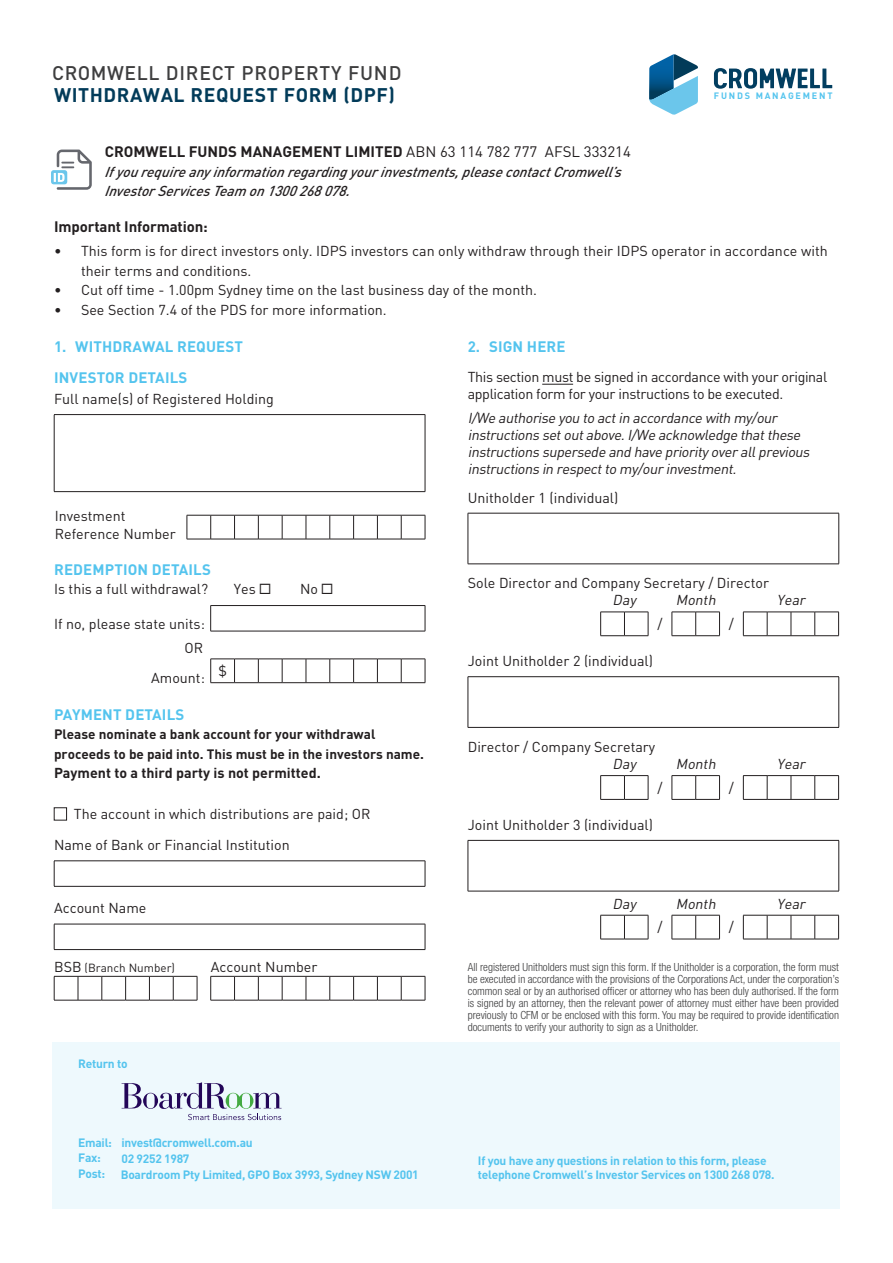
<style>
.page{position:relative;width:893px;height:1263px;background:#fff}
.page>*{position:absolute;margin:0;border:0;box-sizing:border-box;transform-origin:0 0}
.t1{font:700 19.5px "DIN";letter-spacing:.03em;color:#023b59}
.t2{font:500 19.5px "DINOT";letter-spacing:.04em;color:#3e3e3f}
.t3{font:700 15px "DIN";color:#231f20}
.t4{font:700 15px/30.8px "DINOT";letter-spacing:.01em;color:#54c4ee}
.t5{font:14.25px/19.5px "DIN";color:#231f20}
.t6{font:italic 14.25px/17.1px "DIN";color:#231f20}
.t7{font:italic 500 14.25px/19.5px "DINOT";color:#231f20}
.t8{font:14.25px/17.1px "DIN";letter-spacing:-.025em;color:#231f20}
.t9{font:700 14.25px "DIN";color:#231f20}
.t10{font:700 13.5px/19.5px "DIN";color:#231f20}
.t11{font:700 12px/16px "DIN";letter-spacing:-.02em;color:#54c4ee}
.t12{font:11.7px "DIN";color:#231f20}
.t13{font:300 condensed 11.25px/12px "Helvetica Neue LT Std";color:#3e3e3f;text-align:justify}
.t14{font:700 9.15px "DIN";letter-spacing:.195em;color:#54c4ee}
.s1{font-weight:400}
.s2{font-size:14.25px}
</style>
<div class="page">
<svg style="left:649px;top:54px;width:49px;height:61px"></svg>
<svg style="left:714px;top:68px;width:118px;height:21px"></svg>
<svg style="left:51px;top:170px;width:16px;height:14px"></svg>
<svg style="left:54px;top:150px;width:38px;height:40px"></svg>
<div style="left:53px;top:1042px;width:787px;height:167px;background:#eef9fd"></div>
<hr style="left:425px;top:415px;width:1px;height:76px;background:#231f20">
<hr style="left:54px;top:415px;width:1px;height:76px;background:#231f20">
<hr style="left:54px;top:414px;width:371px;height:1px;background:#231f20">
<hr style="left:54px;top:491px;width:371px;height:1px;background:#231f20">
<hr style="left:542px;top:384px;width:31px;height:1px;background:#231f20">
<hr style="left:838px;top:513px;width:1px;height:51px;background:#231f20">
<hr style="left:468px;top:513px;width:1px;height:51px;background:#231f20">
<hr style="left:468px;top:513px;width:371px;height:1px;background:#231f20">
<hr style="left:468px;top:564px;width:371px;height:1px;background:#231f20">
<svg style="left:672px;top:612px;width:48px;height:24px"></svg>
<svg style="left:743px;top:612px;width:96px;height:24px"></svg>
<svg style="left:600px;top:612px;width:49px;height:24px"></svg>
<hr style="left:838px;top:677px;width:1px;height:50px;background:#231f20">
<hr style="left:468px;top:677px;width:1px;height:50px;background:#231f20">
<hr style="left:468px;top:676px;width:371px;height:1px;background:#231f20">
<hr style="left:468px;top:727px;width:371px;height:1px;background:#231f20">
<svg style="left:672px;top:775px;width:48px;height:25px"></svg>
<svg style="left:743px;top:775px;width:96px;height:25px"></svg>
<svg style="left:600px;top:775px;width:49px;height:25px"></svg>
<hr style="left:838px;top:840px;width:1px;height:51px;background:#231f20">
<hr style="left:468px;top:840px;width:1px;height:51px;background:#231f20">
<hr style="left:468px;top:840px;width:371px;height:1px;background:#231f20">
<hr style="left:468px;top:891px;width:371px;height:1px;background:#231f20">
<svg style="left:672px;top:915px;width:48px;height:25px"></svg>
<svg style="left:743px;top:915px;width:96px;height:25px"></svg>
<svg style="left:600px;top:915px;width:49px;height:25px"></svg>
<svg style="left:187px;top:515px;width:239px;height:25px"></svg>
<svg style="left:425px;top:606px;width:1px;height:25px"></svg>
<svg style="left:210px;top:606px;width:1px;height:25px"></svg>
<hr style="left:210px;top:605px;width:215px;height:1px;background:#231f20">
<hr style="left:210px;top:631px;width:215px;height:1px;background:#231f20">
<svg style="left:210px;top:659px;width:216px;height:24px"></svg>
<div style="left:54px;top:807px;width:13px;height:13px;border:1px solid #231f20"></div>
<svg style="left:425px;top:861px;width:1px;height:25px"></svg>
<svg style="left:54px;top:861px;width:1px;height:25px"></svg>
<hr style="left:54px;top:860px;width:371px;height:1px;background:#231f20">
<hr style="left:54px;top:886px;width:371px;height:1px;background:#231f20">
<svg style="left:425px;top:924px;width:1px;height:25px"></svg>
<svg style="left:54px;top:925px;width:1px;height:24px"></svg>
<hr style="left:54px;top:924px;width:371px;height:1px;background:#231f20">
<hr style="left:54px;top:949px;width:371px;height:1px;background:#231f20">
<svg style="left:54px;top:976px;width:144px;height:25px"></svg>
<svg style="left:210px;top:976px;width:216px;height:25px"></svg>
<svg style="left:122px;top:1082px;width:160px;height:38px"></svg>
<h1 class="t2" style="left:52px;top:60px;width:351px">CROMWELL DIRECT PROPERTY FUND</h1>
<h1 class="t1" style="left:54px;top:83px;width:343px">WITHDRAWAL REQUEST FORM (DPF)</h1>
<p class="t3" style="left:105px;top:142px;width:528px">CROMWELL FUNDS MANAGEMENT LIMITED <span class="s1">ABN 63 114 782 777 AFSL 333214</span></p>
<p class="t7" style="left:105px;top:162px;width:521px">If you require any information regarding your investments,p lease contactCromwell’s<br>Investor Services Team on 1300 268 078.</p>
<p class="t14" style="left:714px;top:89px;width:120px">FUNDS MANAGEMENT</p>
<p class="t3" style="left:54px;top:217px;width:155px">Important Information:</p>
<p class="t5" style="left:81px;top:241px;width:748px;text-indent:-27px">• This form is for direct investors only. IDPS investors can only withdraw through their IDPS operator in accordance with their terms and conditions.</p>
<p class="t5" style="left:54px;top:280px;width:484px">• Cut off time - 1.00pm Sydney time on the last business day of the month.</p>
<p class="t5" style="left:54px;top:299px;width:334px">• See Section 7.4 of the PDS for more information.</p>
<p class="t4" style="left:54px;top:331px;width:191px">1. WITHDRAWAL REQUEST<br>INVESTOR DETAILS</p>
<p class="t5" style="left:54px;top:389px;width:221px">Full name(s) of Registered Holding</p>
<p class="t4" style="left:468px;top:331px;width:99px">2. SIGN HERE</p>
<p class="t8" style="left:468px;top:368px;width:361px">This section must be signed in accordance with your original application form for your instructions to be executed.</p>
<p class="t6" style="left:468px;top:409px;width:346px">I/We authorise you to actin accordance with my/our instructions setoutabove.I/We acknowledge thatthese instructions supersede and have priorityoverallprevious instructions in respectto my/ourinvestment.</p>
<p class="t5" style="left:468px;top:487px;width:152px">Unitholder 1 (individual)</p>
<p class="t5" style="left:55px;top:507px;width:122px;line-height:17.1px">Investment<br>Reference Number</p>
<p class="t4" style="left:54px;top:553px;width:158px">REDEMPTION DETAILS</p>
<p class="t5" style="left:54px;top:579px;width:156px">Is this a full withdrawal?</p>
<p class="t5" style="left:234px;top:579px;width:39px">Yes ◻</p>
<p class="t5" style="left:300px;top:579px;width:35px">No◻</p>
<p class="t5" style="left:54px;top:614px;width:152px">If no, please state units:</p>
<p class="t5" style="left:218px;top:661px;width:10px">$</p>
<p class="t5" style="left:185px;top:638px;width:20px">OR</p>
<p class="t5" style="left:151px;top:668px;width:55px">Amount:</p>
<p class="t4" style="left:54px;top:698px;width:132px">PAYMENT DETAILS</p>
<p class="t10" style="left:54px;top:724px;width:372px">Please nominate a bank account for your withdrawal proceeds to be paid into. This must be in the investors name.</p>
<p class="t9" style="left:54px;top:764px;width:268px">Payment to a third party is not permitted.</p>
<p class="t5" style="left:54px;top:798px;width:318px;line-height:31px;text-indent:20px">The account in which distributions are paid; OR<br>Name of Bank or Financial Institution</p>
<p class="t5" style="left:54px;top:898px;width:94px">Account Name</p>
<p class="t12" style="left:54px;top:960px;width:122px"><span class="s2">BSB</span> (Branch Number)</p>
<p class="t5" style="left:211px;top:957px;width:108px">Account Number</p>
<p class="t11" style="left:78px;top:1055px;width:51px">Return to</p>
<p class="t11" style="left:78px;top:1134px;width:35px">Email:<br>Fax:<br>Post:</p>
<p class="t11" style="left:121px;top:1134px;width:300px">invest@cromwell.com.au<br>02 9252 1987<br>Boardroom Pty Limited, GPO Box 3993, Sydney NSW 2001</p>
<p class="t5" style="left:468px;top:573px;width:303px">Sole Director and Company Secretary / Director</p>
<p class="t6" style="left:613px;top:591px;width:28px">Day</p>
<p class="t6" style="left:676px;top:591px;width:44px">Month</p>
<p class="t6" style="left:777px;top:591px;width:33px">Year</p>
<p class="t5" style="left:657px;top:614px;width:7px">/</p>
<p class="t5" style="left:729px;top:614px;width:7px">/</p>
<p class="t5" style="left:468px;top:651px;width:187px">Joint Unitholder 2 (individual)</p>
<p class="t5" style="left:468px;top:737px;width:189px">Director / Company Secretary</p>
<p class="t6" style="left:613px;top:755px;width:28px">Day</p>
<p class="t6" style="left:676px;top:755px;width:44px">Month</p>
<p class="t6" style="left:777px;top:755px;width:33px">Year</p>
<p class="t5" style="left:657px;top:778px;width:7px">/</p>
<p class="t5" style="left:729px;top:778px;width:7px">/</p>
<p class="t5" style="left:468px;top:814px;width:187px">Joint Unitholder 3 (individual)</p>
<p class="t6" style="left:613px;top:894px;width:28px">Day</p>
<p class="t6" style="left:676px;top:894px;width:44px">Month</p>
<p class="t6" style="left:777px;top:894px;width:33px">Year</p>
<p class="t5" style="left:657px;top:917px;width:7px">/</p>
<p class="t5" style="left:729px;top:917px;width:7px">/</p>
<p class="t13" style="left:468px;top:961px;width:373px">All registered Unitholders must sign this form. If the Unitholder is a corporation, the form must be executed in accordance with the provisions of the Corporations Act, under the corporation’s common seal or by an authorised officer or attorney who has been duly authorised. If the form is signed by an attorney, then the relevant power of attorney must either have been provided previously to CFM or be enclosed with this form. You may be required to provide identification documents to verify your authority to sign as a Unitholder.</p>
<p class="t11" style="left:478px;top:1153px;width:298px;line-height:14.4px">If you have any questions in relation to this form, please telephone Cromwell’s Investor Services on 1300 268 078.</p>
</div>
